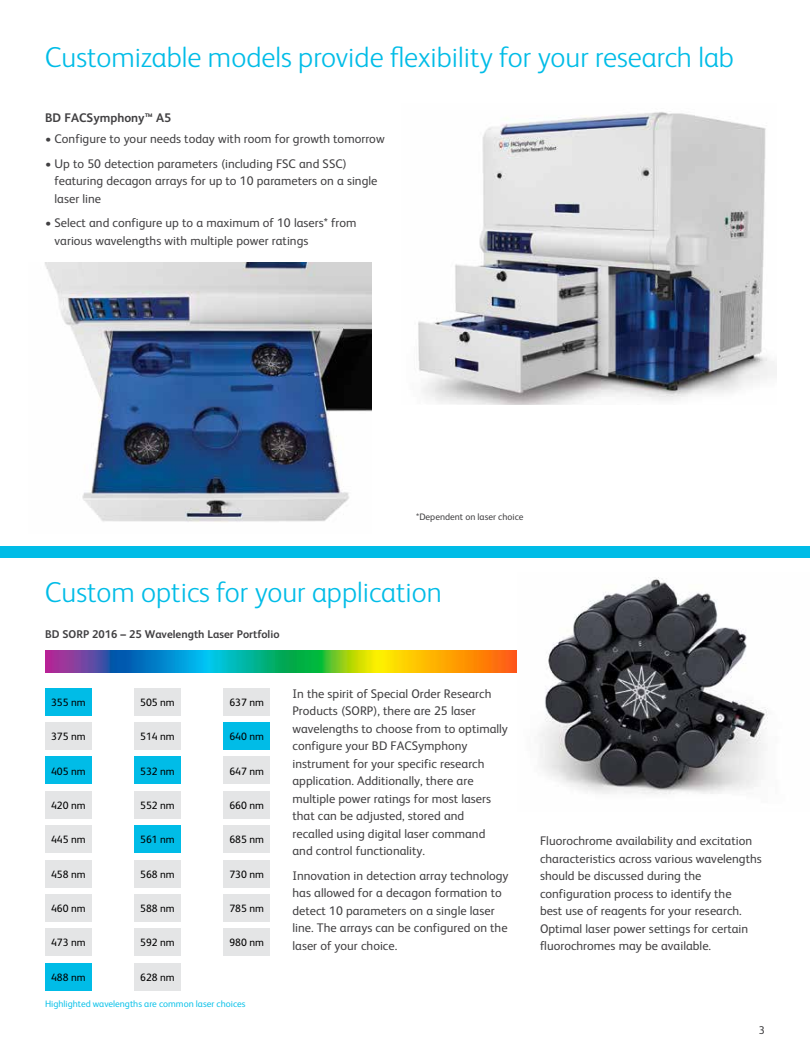
<style>
.page{position:relative;width:810px;height:1058px;background:#fff}
.page>*{position:absolute;margin:0;border:0;box-sizing:border-box;transform-origin:0 0}
.t1{font:300 28.75px "FS Albert Pro";color:#00bce7}
.t2{font:12.5px/17.5px "FS Albert Pro";color:#414042}
.t3{font:700 12.5px "FS Albert Pro";color:#414042}
.t4{font:700 11.25px "FS Albert Pro";color:#414042}
.t5{font:11.25px "FS Albert Pro";color:#414042}
.t6{font:10.62px "FS Albert Pro";color:#000}
.t7{font:9.38px "FS Albert Pro";color:#0ec2e9}
.t8{font:9.38px "FS Albert Pro";color:#414042}
</style>
<div class="page">
<img style="left:45px;top:650px;width:472px;height:22px">
<div style="left:0;top:546px;width:810px;height:11px;background:#00bce7"></div>
<div style="left:45px;top:688px;width:47px;height:27px;background:#00bce7"></div>
<div style="left:45px;top:928px;width:47px;height:28px;background:#e4e5e6"></div>
<div style="left:45px;top:722px;width:47px;height:27px;background:#e4e5e6"></div>
<div style="left:45px;top:963px;width:47px;height:27px;background:#00bce7"></div>
<div style="left:45px;top:756px;width:47px;height:28px;background:#00bce7"></div>
<div style="left:45px;top:791px;width:47px;height:27px;background:#e4e5e6"></div>
<div style="left:45px;top:825px;width:47px;height:28px;background:#e4e5e6"></div>
<div style="left:45px;top:860px;width:47px;height:27px;background:#e4e5e6"></div>
<div style="left:45px;top:894px;width:47px;height:27px;background:#e4e5e6"></div>
<div style="left:134px;top:860px;width:47px;height:27px;background:#e4e5e6"></div>
<div style="left:134px;top:894px;width:47px;height:27px;background:#e4e5e6"></div>
<div style="left:134px;top:688px;width:47px;height:27px;background:#e4e5e6"></div>
<div style="left:134px;top:928px;width:47px;height:28px;background:#e4e5e6"></div>
<div style="left:134px;top:963px;width:47px;height:27px;background:#e4e5e6"></div>
<div style="left:134px;top:722px;width:47px;height:27px;background:#e4e5e6"></div>
<div style="left:134px;top:756px;width:47px;height:28px;background:#00bce7"></div>
<div style="left:134px;top:791px;width:47px;height:27px;background:#e4e5e6"></div>
<div style="left:134px;top:825px;width:47px;height:28px;background:#00bce7"></div>
<div style="left:223px;top:688px;width:47px;height:27px;background:#e4e5e6"></div>
<div style="left:223px;top:722px;width:47px;height:27px;background:#00bce7"></div>
<div style="left:223px;top:756px;width:47px;height:28px;background:#e4e5e6"></div>
<div style="left:223px;top:791px;width:47px;height:27px;background:#e4e5e6"></div>
<div style="left:223px;top:825px;width:47px;height:28px;background:#e4e5e6"></div>
<div style="left:223px;top:860px;width:47px;height:27px;background:#e4e5e6"></div>
<div style="left:223px;top:894px;width:47px;height:27px;background:#e4e5e6"></div>
<div style="left:223px;top:928px;width:47px;height:28px;background:#e4e5e6"></div>
<img style="left:45px;top:263px;width:326px;height:259px">
<img style="left:418px;top:112px;width:358px;height:292px">
<img style="left:539px;top:577px;width:229px;height:217px">
<h1 class="t1" style="left:45px;top:38px;width:691px">Customizable models provide flexibility for your research lab</h1>
<p class="t3" style="left:45px;top:109px;width:128px">BD FACSymphony™ A5</p>
<p class="t2" style="left:45px;top:129px;width:341px">• Configure to your needs today with room for growth tomorrow</p>
<p class="t2" style="left:55px;top:154px;width:324px;text-indent:-10px">• Up to 50 detection parameters (including FSC and SSC) featuring decagon arrays for up to 10 parameters on a single laser line</p>
<p class="t2" style="left:55px;top:213px;width:303px;text-indent:-10px">• Select and configure up to a maximum of 10 lasers* from various wavelengths with multiple power ratings</p>
<p class="t8" style="left:416px;top:510px;width:109px">*Dependent on laser choice</p>
<h1 class="t1" style="left:45px;top:572px;width:398px">Custom optics for your application</h1>
<p class="t4" style="left:45px;top:626px;width:236px">BD SORP 2016 – 25 Wavelength Laser Portfolio</p>
<p class="t6" style="left:51px;top:694px;width:36px">355 nm</p>
<p class="t6" style="left:51px;top:729px;width:36px">375 nm</p>
<p class="t6" style="left:51px;top:763px;width:36px">405 nm</p>
<p class="t6" style="left:51px;top:797px;width:36px">420 nm</p>
<p class="t6" style="left:51px;top:832px;width:36px">445 nm</p>
<p class="t6" style="left:51px;top:866px;width:36px">458 nm</p>
<p class="t6" style="left:51px;top:900px;width:36px">460 nm</p>
<p class="t6" style="left:51px;top:935px;width:36px">473 nm</p>
<p class="t6" style="left:51px;top:969px;width:36px">488 nm</p>
<p class="t6" style="left:140px;top:694px;width:36px">505 nm</p>
<p class="t6" style="left:140px;top:729px;width:36px">514 nm</p>
<p class="t6" style="left:140px;top:763px;width:36px">532 nm</p>
<p class="t6" style="left:140px;top:797px;width:36px">552 nm</p>
<p class="t6" style="left:140px;top:832px;width:36px">561 nm</p>
<p class="t6" style="left:140px;top:866px;width:36px">568 nm</p>
<p class="t6" style="left:140px;top:900px;width:36px">588 nm</p>
<p class="t6" style="left:140px;top:935px;width:36px">592 nm</p>
<p class="t6" style="left:140px;top:969px;width:36px">628 nm</p>
<p class="t6" style="left:229px;top:694px;width:36px">637 nm</p>
<p class="t6" style="left:229px;top:729px;width:36px">640 nm</p>
<p class="t6" style="left:229px;top:763px;width:36px">647 nm</p>
<p class="t6" style="left:229px;top:797px;width:36px">660 nm</p>
<p class="t6" style="left:229px;top:832px;width:36px">685 nm</p>
<p class="t6" style="left:229px;top:866px;width:36px">730 nm</p>
<p class="t6" style="left:229px;top:900px;width:36px">785 nm</p>
<p class="t6" style="left:229px;top:935px;width:36px">980 nm</p>
<p class="t7" style="left:45px;top:996px;width:202px">Highlighted wavelengths are common laser choices</p>
<p class="t2" style="left:292px;top:683px;width:217px">In the spirit of Special Order Research Products (SORP), there are 25 laser wavelengths to choose from to optimally configure your BD FACSymphony instrument for your specific research application. Additionally, there are multiple power ratings for most lasers that can be adjusted, stored and recalled using digital laser command and control functionality.</p>
<p class="t2" style="left:292px;top:866px;width:218px">Innovation in detection array technology has allowed for a decagon formation to detect 10 parameters on a single laser line. The arrays can be configured on the laser of your choice.</p>
<p class="t2" style="left:540px;top:831px;width:223px">Fluorochrome availability and excitation characteristics across various wavelengths should be discussed during the configuration process to identify the<br>best use of reagents for your research.<br>Optimal laser power settings for certain fluorochromes may be available.</p>
<p class="t5" style="left:759px;top:1022px;width:8px">3</p>
</div>
